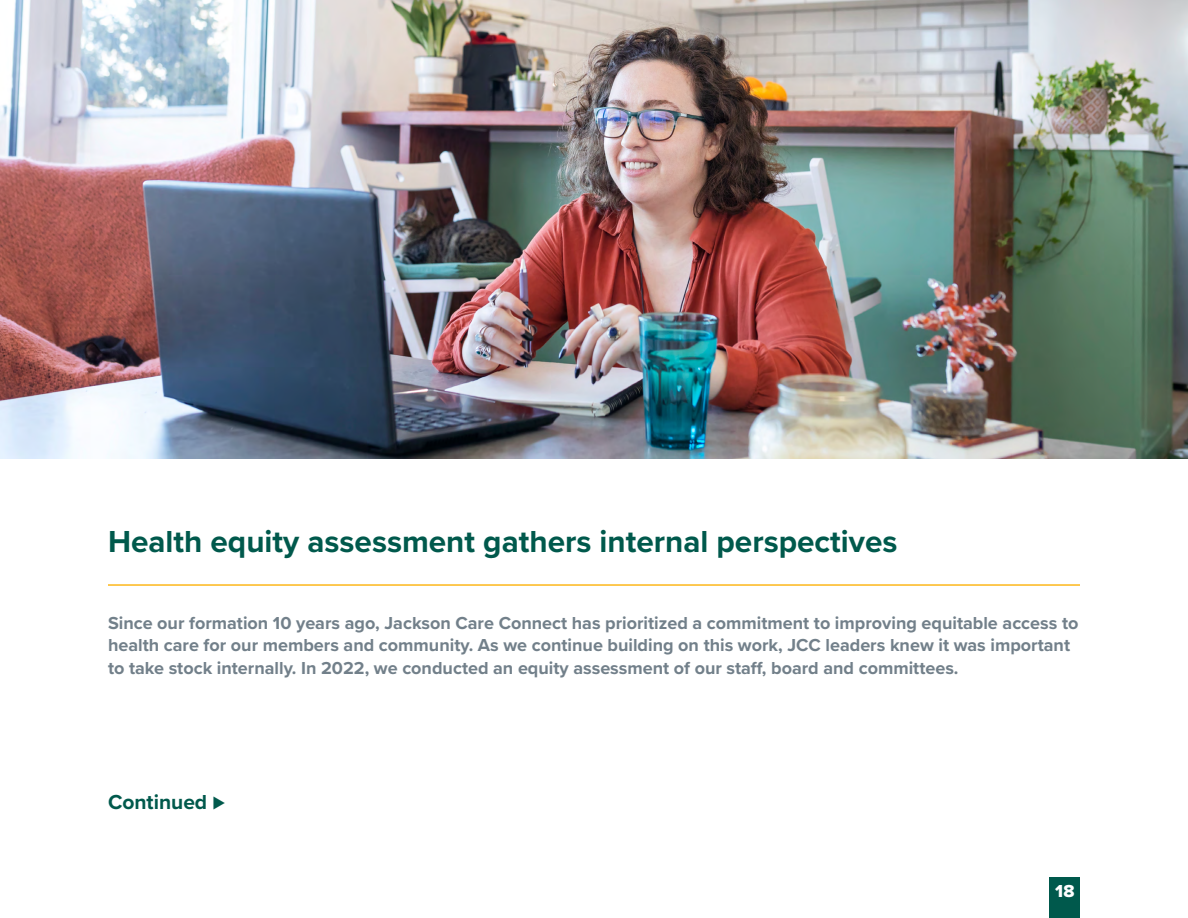
<style>
.page{position:relative;width:1188px;height:918px;background:#fff}
.page>*{position:absolute;margin:0;border:0;box-sizing:border-box;transform-origin:0 0}
.t1{font:700 31.5px "Proxima Nova";color:#00594c}
.t2{font:700 21px "Proxima Nova";color:#00594c}
.t3{font:700 18px/22.5px "Proxima Nova";color:#72808a}
.t4{font:18px "Proxima Nova Extrabld";color:#fff}
</style>
<div class="page">
<div style="left:1050px;top:877px;width:30px;height:41px;background:#00594c"></div>
<hr style="left:108px;top:584px;width:972px;height:2px;background:#fdb71a">
<img style="left:0;top:0;width:1188px;height:459px">
<h1 class="t1" style="left:108px;top:518px;width:791px">Health equity assessment gathers internal perspectives</h1>
<p class="t3" style="left:108px;top:611px;width:972px">Since our formation 10 years ago, Jackson Care Connect has prioritized a commitment to improving equitable access to health care for our members and community. As we continue building on this work, JCC leaders knew it was important to take stock internally. In 2022, we conducted an equity assessment of our staff, board and committees.</p>
<p class="t2" style="left:108px;top:787px;width:118px">Continued ⊲</p>
<p class="t4" style="left:1055px;top:877px;width:21px">18</p>
</div>
